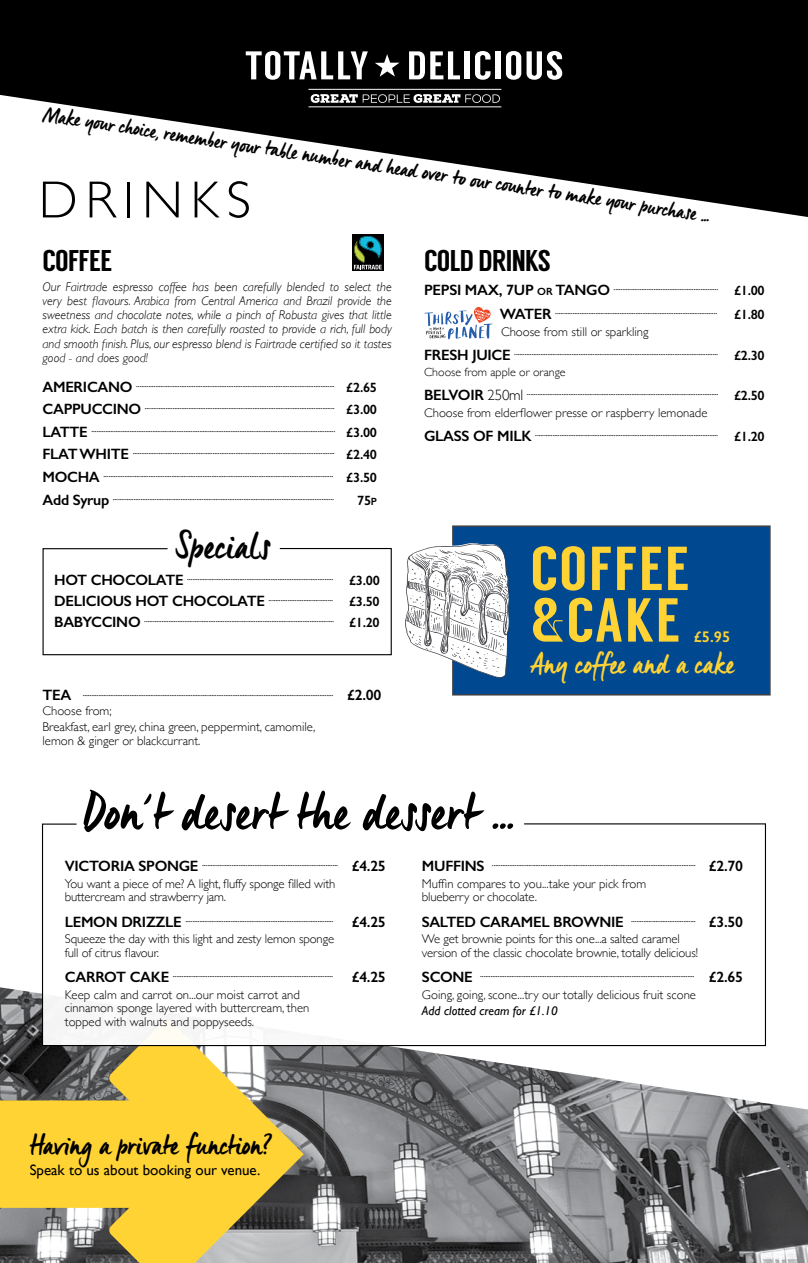
<style>
.page{position:relative;width:808px;height:1263px;background:#fff}
.page>*{position:absolute;margin:0;border:0;box-sizing:border-box;transform-origin:0 0}
.t1{font:61.95px/51.6px "Langdon";letter-spacing:.02em;color:#ffd334}
.t2{font:52.5px "Manus Smooth";color:#000}
.t3{font:300 52.5px "Gill Sans";letter-spacing:.15em;color:#000}
.t4{font:37.5px "Manus Smooth";letter-spacing:.015em;color:#000}
.t5{font:30px "Langdon";letter-spacing:-.02em;color:#000}
.t6{font:28.5px "Manus Smooth";letter-spacing:-.01em;color:#000}
.t7{font:28.5px "Manus Smooth";color:#ffd334}
.t8{font:21px "Manus Smooth";color:#000}
.t9{font:600 15.45px "Gill Sans";color:#ffd334}
.t10{font:600 15px "Gill Sans";letter-spacing:-.02em;color:#000}
.t11{font:15px "Gill Sans";color:#000}
.t12{font:600 13.5px "Gill Sans";color:#000}
.t13{font:300 12.75px/13.5px "Gill Sans";color:#000}
.t14{font:italic 300 12.75px/14.2px "Gill Sans";color:#000;text-align:justify}
.t15{font:italic 12.75px "Gill Sans";color:#000}
.t16{font:300 12px "Gill Sans";color:#000}
.t17{font:8.7px "Gill Sans";color:#000}
.s1{font-weight:600;font-size:15px}
.s2{font-weight:600;font-size:13.5px}
.s3{font-size:10.5px}
.s4{font-weight:300;font-size:15px}
</style>
<div class="page">
<img style="left:0;top:987px;width:808px;height:276px">
<svg style="left:424px;top:307px;width:68px;height:32px"></svg>
<svg style="left:0;top:0;width:808px;height:217px;fill:#000"></svg>
<svg style="left:246px;top:51px;width:122px;height:29px"></svg>
<svg style="left:409px;top:51px;width:51px;height:28px"></svg>
<div style="left:464px;top:51px;width:6px;height:28px;background:#fff"></div>
<svg style="left:475px;top:51px;width:15px;height:29px"></svg>
<div style="left:495px;top:51px;width:6px;height:28px;background:#fff"></div>
<svg style="left:506px;top:51px;width:56px;height:29px"></svg>
<svg style="left:375px;top:54px;width:24px;height:23px"></svg>
<svg style="left:311px;top:94px;width:189px;height:9px"></svg>
<hr style="left:308px;top:89px;width:193px;height:1px;background:#fff">
<hr style="left:308px;top:106px;width:193px;height:1px;background:#fff">
<svg style="left:352px;top:235px;width:31px;height:36px"></svg>
<svg style="left:354px;top:236px;width:28px;height:33px"></svg>
<svg style="left:0;top:1019px;width:304px;height:244px;background:#ccb14f"></svg>
<svg style="left:42px;top:548px;width:350px;height:108px"></svg>
<div style="left:452px;top:525px;width:319px;height:170px;background:#004890;border:2px solid #404045"></div>
<svg style="left:405px;top:543px;width:105px;height:136px"></svg>
<svg style="left:41px;top:823px;width:725px;height:224px"></svg>
<h3 class="t8" style="left:46px;top:99px;width:676px;rotate:9deg">Make you r choice, remember you r ta ble number and head over to ou r cou nter to make you r purchase ...</h3>
<h2 class="t3" style="left:39px;top:159px;width:214px">DRINKS</h2>
<h3 class="t5" style="left:43px;top:243px;width:59px">COFFEE</h3>
<p class="t14" style="left:43px;top:279px;width:351px">Our Fairtrade espresso coffee has been carefully blended to select the very best flavours. Arabica from Central America and Brazil provide the sweetness and chocolate notes, while a pinch of Robusta gives that little extra kick. Each batch is then carefully roasted to provide a rich, full body and smooth finish. Plus, our espresso blend is Fairtrade certified so it tastes good - and does good!</p>
<p class="t17" style="left:43px;top:379px;width:336px"><span class="s1">AMERICANO</span> .................................................................................................................. <span class="s2">£2.65</span></p>
<p class="t17" style="left:43px;top:401px;width:336px"><span class="s1">CAPPUCCINO</span> ............................................................................................................. <span class="s2">£3.00</span></p>
<p class="t17" style="left:43px;top:424px;width:336px"><span class="s1">LATTE</span> ............................................................................................................................................ <span class="s2">£3.00</span></p>
<p class="t17" style="left:43px;top:446px;width:336px"><span class="s1">FLAT WHITE</span> .................................................................................................................... <span class="s2">£2.40</span></p>
<p class="t17" style="left:43px;top:469px;width:336px"><span class="s1">MOCHA</span> .................................................................................................................................... <span class="s2">£3.50</span></p>
<p class="t17" style="left:43px;top:491px;width:293px"><span class="s1">ADD SYRUP</span> ...............................................................................................................................</p>
<h3 class="t12" style="left:357px;top:492px;width:21px">75<span class="s3">P</span></h3>
<h3 class="t4" style="left:176px;top:523px;width:97px">Specials</h3>
<p class="t17" style="left:54px;top:572px;width:327px"><span class="s1">HOT CHOCOLATE</span> .................................................................................... <span class="s2">£3.00</span></p>
<h3 class="t10" style="left:54px;top:592px;width:10px">DELICIOUS</h3>
<p class="t17" style="left:136px;top:593px;width:246px"><span class="s1">HOT CHOCOLATE</span> ..................................... <span class="s2">£3.50</span></p>
<p class="t17" style="left:54px;top:614px;width:327px"><span class="s1">BABYCCINO</span> ............................................................................................................. <span class="s2">£1.20</span></p>
<p class="t17" style="left:43px;top:688px;width:340px"><span class="s1">TEA</span> ................................................................................................................................................ <span class="s1">£2.00</span></p>
<h3 class="t13" style="left:43px;top:701px;width:274px;line-height:16.5px">Choose from;<br>Breakfast, earl grey, china green, peppermint, camomile,</h3>
<h3 class="t13" style="left:43px;top:733px;width:159px">lemon &amp; ginger or blackcurrant.</h3>
<h3 class="t5" style="left:424px;top:243px;width:126px">COLD DRINKS</h3>
<h3 class="t10" style="left:424px;top:281px;width:143px">PEPSI MAX, 7UP <span class="s3">OR</span> TANGO</h3>
<p class="t17" style="left:614px;top:282px;width:153px">............................................................ <span class="s2">£1.00</span></p>
<p class="t17" style="left:500px;top:306px;width:266px"><span class="s1">WATER</span> ............................................................................................. <span class="s2">£1.80</span></p>
<h3 class="t13" style="left:501px;top:324px;width:149px">Choose from still or sparkling</h3>
<p class="t17" style="left:424px;top:347px;width:342px"><span class="s1">FRESH JUICE</span> ..................................................................................................................... <span class="s2">£2.30</span></p>
<h3 class="t16" style="left:424px;top:363px;width:143px">Choose from apple or orange</h3>
<p class="t17" style="left:424px;top:387px;width:342px"><span class="s1">BELVOIR</span> <span class="s4">250ml</span> .............................................................................................................. <span class="s2">£2.50</span></p>
<h3 class="t13" style="left:424px;top:405px;width:285px">Choose from elderflower presse or raspberry lemonade</h3>
<h3 class="t10" style="left:424px;top:427px;width:10px">GLASS</h3>
<h3 class="t10" style="left:473px;top:427px;width:34px">OF MILK</h3>
<p class="t17" style="left:535px;top:428px;width:231px">......................................................................................................... <span class="s2">£1.20</span></p>
<h1 class="t1" style="left:530px;top:543px;width:133px">COFFEE &amp;CAKE</h1>
<h3 class="t9" style="left:694px;top:627px;width:38px">£5.95</h3>
<h3 class="t7" style="left:530px;top:647px;width:206px">Any coffee and a cake</h3>
<h2 class="t2" style="left:83px;top:780px;width:432px">Don’t desert the dessert ...</h2>
<p class="t17" style="left:65px;top:858px;width:323px"><span class="s1">VICTORIA SPONGE</span> .............................................................................. <span class="s1">£4.25</span></p>
<h3 class="t13" style="left:65px;top:876px;width:272px">You want a piece of me? A light, fluffy sponge filled with buttercream and strawberry jam.</h3>
<h3 class="t10" style="left:65px;top:913px;width:12px">LEMON</h3>
<h3 class="t10" style="left:121px;top:913px;width:10px">DRIZZLE</h3>
<p class="t17" style="left:185px;top:914px;width:202px">..................................................................................... <span class="s1">£4.25</span></p>
<h3 class="t13" style="left:65px;top:932px;width:271px">Squeeze the day with this light and zesty lemon sponge full of citrus flavour.</h3>
<p class="t17" style="left:65px;top:969px;width:323px"><span class="s1">CARROT CAKE</span> ............................................................................................ <span class="s1">£4.25</span></p>
<h3 class="t13" style="left:65px;top:987px;width:246px">Keep calm and carrot on...our moist carrot and cinnamon sponge layered with buttercream, then topped with walnuts and poppyseeds.</h3>
<p class="t17" style="left:422px;top:858px;width:323px"><span class="s1">MUFFINS</span> ..................................................................................................................... <span class="s1">£2.70</span></p>
<h3 class="t13" style="left:422px;top:876px;width:226px">Muffin compares to you...take your pick from blueberry or chocolate.</h3>
<p class="t17" style="left:422px;top:914px;width:323px"><span class="s1">SALTED CARAMEL BROWNIE</span> ..................................... <span class="s1">£3.50</span></p>
<h3 class="t13" style="left:422px;top:932px;width:277px">We get brownie points for this one...a salted caramel version of the classic chocolate brownie, totally delicious!</h3>
<p class="t17" style="left:422px;top:969px;width:323px"><span class="s1">SCONE</span> ........................................................................................................................... <span class="s1">£2.65</span></p>
<h3 class="t13" style="left:422px;top:987px;width:276px">Going, going, scone...try our totally delicious fruit scone</h3>
<h3 class="t15" style="left:422px;top:1004px;width:137px">Add clotted cream for £1.10</h3>
<h3 class="t6" style="left:30px;top:1128px;width:245px">Having a private function?</h3>
<h3 class="t11" style="left:30px;top:1161px;width:232px">Speak to us about booking our venue.</h3>
</div>
